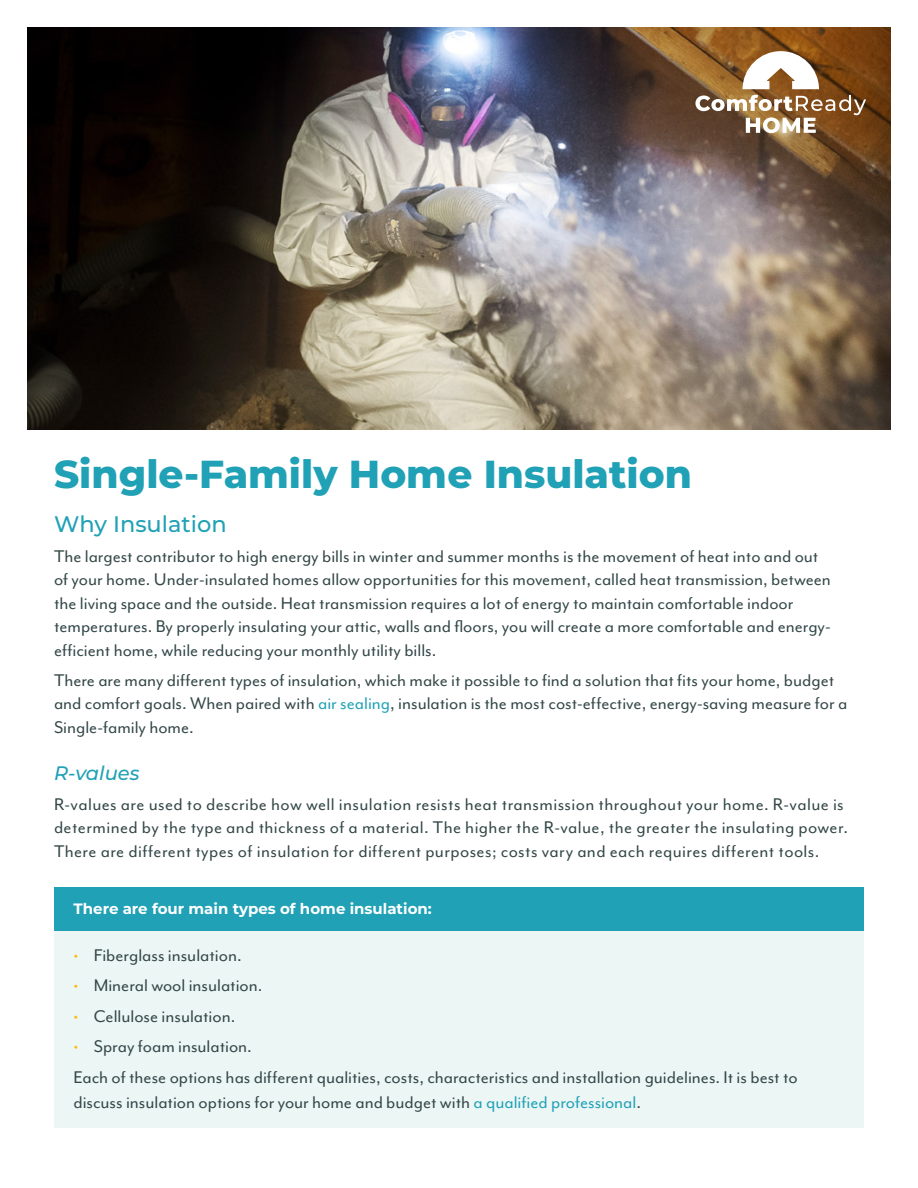
<style>
.page{position:relative;width:918px;height:1188px;background:#fff}
.page>*{position:absolute;margin:0;border:0;box-sizing:border-box;transform-origin:0 0}
.t1{font:800 39px "Montserrat";color:#20a1b5}
.t2{font:500 22.5px "Montserrat";color:#20a1b5}
.t3{font:19.5px/23.4px "Mr Eaves Mod OT";color:#344747}
.t4{font:19.5px/23.4px "Mr Eaves Mod OT";letter-spacing:.02em;color:#344747}
.Subhead_1{font:italic 500 19.5px "Montserrat";color:#20a1b5}
.t5{font:700 15px "Montserrat";color:#fff}
.s1{color:#20a1b5}
.s2{color:#fdbc12}
</style>
<div class="page">
<img style="left:27px;top:27px;width:864px;height:403px">
<svg style="left:695px;top:95px;width:171px;height:38px"></svg>
<svg style="left:743px;top:51px;width:76px;height:38px"></svg>
<div style="left:54px;top:888px;width:809px;height:43px;background:#20a1b5"></div>
<div style="left:54px;top:931px;width:809px;height:197px;background:#ebf6f5"></div>
<p class="t1" style="left:54px;top:445px;width:639px">Single-Family Home Insulation</p>
<p class="t2" style="left:54px;top:508px;width:174px">Why Insulation</p>
<p class="t3" style="left:54px;top:545px;width:778px">The largest contributor to high energy bills in winter and summer months is the movement of heat into and out of your home. Under-insulated homes allow opportunities for this movement, called heat transmission, between the living space and the outside. Heat transmission requires a lot of energy to maintain comfortable indoor temperatures. By properly insulating your attic, walls and floors, you will create a more comfortable and energy&shy;efficient home, while reducing your monthly utility bills.</p>
<p class="t3" style="left:54px;top:668px;width:795px">There are many different types of insulation, which make it possible to find a solution that fits your home, budget and comfort goals. When paired with <span class="s1">air sealing</span>, insulation is the most cost-effective, energy-saving measure for a<br>Single-family home.</p>
<p class="Subhead_1" style="left:54px;top:759px;width:87px">R-values</p>
<p class="t4" style="left:54px;top:793px;width:796px">R-values are used to describe how well insulation resists heat transmission throughout your home. R-value is determined by the type and thickness of a material. The higher the R-value, the greater the insulating power.<br>There are different types of insulation for different purposes; costs vary and each requires different tools.</p>
<p class="t5" style="left:74px;top:897px;width:360px">There are four main types of home insulation:</p>
<p class="t3" style="left:74px;top:944px;width:170px"><span class="s2">•</span> Fiberglass insulation.</p>
<p class="t3" style="left:74px;top:974px;width:191px"><span class="s2">•</span> Mineral wool insulation.</p>
<p class="t3" style="left:74px;top:1004px;width:163px"><span class="s2">•</span> Cellulose insulation.</p>
<p class="t3" style="left:74px;top:1034px;width:180px"><span class="s2">•</span> Spray foam insulation.</p>
<p class="t3" style="left:74px;top:1065px;width:726px;line-height:24.6px">Each of these options has different qualities, costs, characteristics and installation guidelines. It is best to discuss insulation options for your home and budget with <span class="s1">a qualified professional</span>.</p>
</div>
